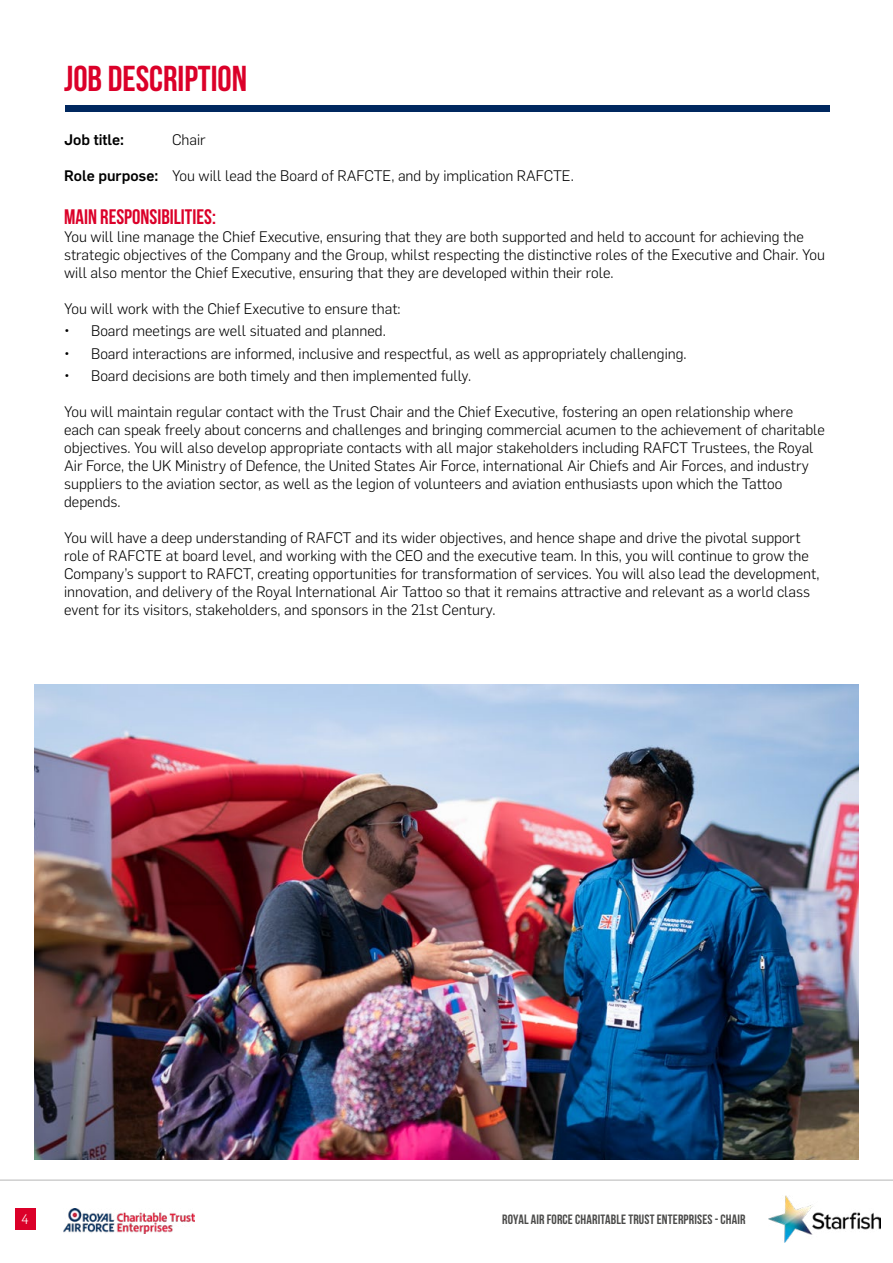
<style>
.page{position:relative;width:893px;height:1263px;background:#fff}
.page>*{position:absolute;margin:0;border:0;box-sizing:border-box;transform-origin:0 0}
.t1{font:700 36px "Bebas Neue";color:#db0029}
.t2{font:700 21px "Bebas Neue";color:#db0029}
.t3{font:300 15px/18px "Flama";color:#000}
.t4{font:500 15px "Flama";color:#000}
.t5{font:700 13.5px "Bebas Neue";letter-spacing:.015em;color:#4a4a49}
.t6{font:300 13.5px "Flama";color:#fff}
.s1{font-weight:500}
</style>
<div class="page">
<img style="left:64px;top:1209px;width:130px;height:24px">
<img style="left:768px;top:1196px;width:112px;height:46px">
<div style="left:15px;top:1208px;width:20px;height:21px;background:#db0029"></div>
<hr style="left:0;top:1179px;width:893px;height:2px;background:#000">
<div style="left:65px;top:105px;width:764px;height:7px;background:#00285f"></div>
<img style="left:35px;top:685px;width:823px;height:474px">
<h1 class="t1" style="left:64px;top:59px;width:185px">JOB DESCRIPTION</h1>
<p class="t4" style="left:64px;top:129px;width:62px">Job title:</p>
<p class="t3" style="left:172px;top:130px;width:35px">Chair</p>
<p class="t3" style="left:64px;top:166px;width:511px"><span class="s1">Role purpose:</span> You will lead the Board of RAFCTE, and by implication RAFCTE.</p>
<h2 class="t2" style="left:64px;top:205px;width:153px">MAIN RESPONSIBILITIES:</h2>
<p class="t3" style="left:64px;top:227px;width:762px">You will line manage the Chief Executive, ensuring that they are both supported and held to account for achieving the strategic objectives of the Company and the Group, whilst respecting the distinctive roles of the Executive and Chair. You will also mentor the Chief Executive, ensuring that they are developed within their role.</p>
<p class="t3" style="left:64px;top:299px;width:338px">You will work with the Chief Executive to ensure that:</p>
<p class="t3" style="left:64px;top:321px;width:323px">• Board meetings are well situated and planned.</p>
<p class="t3" style="left:64px;top:343px;width:624px">• Board interactions are informed, inclusive and respectful, as well as appropriately challenging.</p>
<p class="t3" style="left:64px;top:366px;width:409px">• Board decisions are both timely and then implemented fully.</p>
<p class="t3" style="left:64px;top:402px;width:762px">You will maintain regular contact with the Trust Chair and the Chief Executive, fostering an open relationship where each can speak freely about concerns and challenges and bringing commercial acumen to the achievement of charitable objectives. You will also develop appropriate contacts with all major stakeholders including RAFCT Trustees, the Royal Air Force, the UK Ministry of Defence, the United States Air Force, international Air Chiefs and Air Forces, and industry suppliers to the aviation sector, as well as the legion of volunteers and aviation enthusiasts upon which the Tattoo depends.</p>
<p class="t3" style="left:64px;top:528px;width:757px">You will have a deep understanding of RAFCT and its wider objectives, and hence shape and drive the pivotal support role of RAFCTE at board level, and working with the CEO and the executive team. In this, you will continue to grow the Company’s support to RAFCT, creating opportunities for transformation of services. You will also lead the development, innovation, and delivery of the Royal International Air Tattoo so that it remains attractive and relevant as a world class event for its visitors, stakeholders, and sponsors in the 21st Century.</p>
<p class="t6" style="left:21px;top:1210px;width:9px">4</p>
<p class="t5" style="left:502px;top:1211px;width:245px">ROYAL AIR FORCE CHARITABLE TRUST ENTERPRISES - CHAIR</p>
</div>
